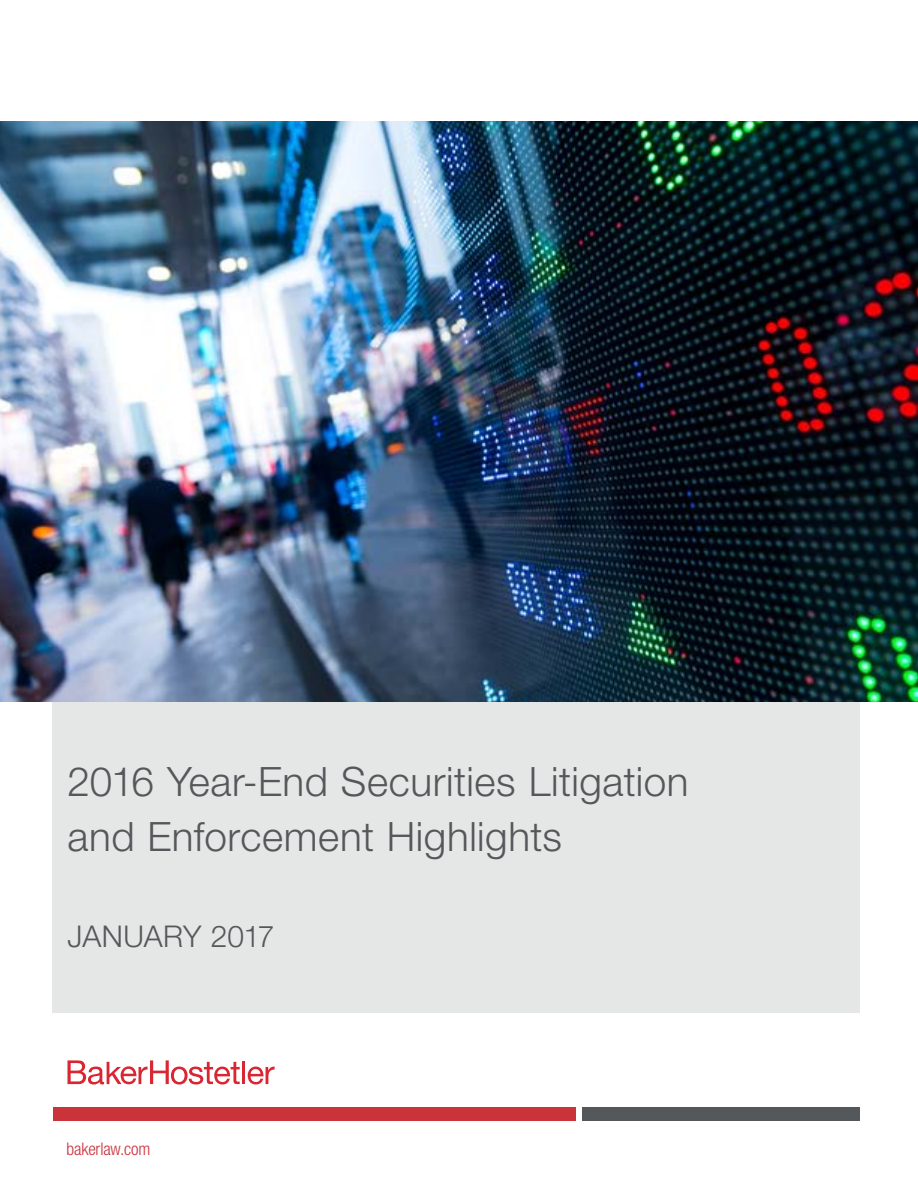
<style>
.page{position:relative;width:918px;height:1188px;background:#fff}
.page>*{position:absolute;margin:0;border:0;box-sizing:border-box;transform-origin:0 0}
.t1{font:300 40.5px/55.5px "Helvetica Neue LT Std";letter-spacing:.015em;color:#54585a}
.t2{font:300 30px "Helvetica Neue LT Std";letter-spacing:-.005em;color:#54585a}
.t3{font:300 condensed 17.4px "Helvetica Neue LT Std";letter-spacing:-.005em;color:#cb333b}
</style>
<div class="page">
<svg style="left:68px;top:1060px;width:172px;height:24px"></svg>
<svg style="left:248px;top:1066px;width:27px;height:18px"></svg>
<hr style="left:243px;top:1062px;width:2px;height:22px;background:#d92632">
<div style="left:53px;top:1107px;width:523px;height:13px;background:#cb333b"></div>
<div style="left:582px;top:1107px;width:278px;height:13px;background:#54585a"></div>
<div style="left:52px;top:589px;width:808px;height:423px;background:#e5e6e6"></div>
<img style="left:0;top:122px;width:918px;height:580px">
<p class="t1" style="left:68px;top:753px;width:623px">2016 Year-End Securities Litigation and Enforcement Highlights</p>
<p class="t2" style="left:68px;top:918px;width:208px">JANUARY 2017</p>
<p class="t3" style="left:66px;top:1139px;width:85px">bakerlaw.com</p>
</div>
